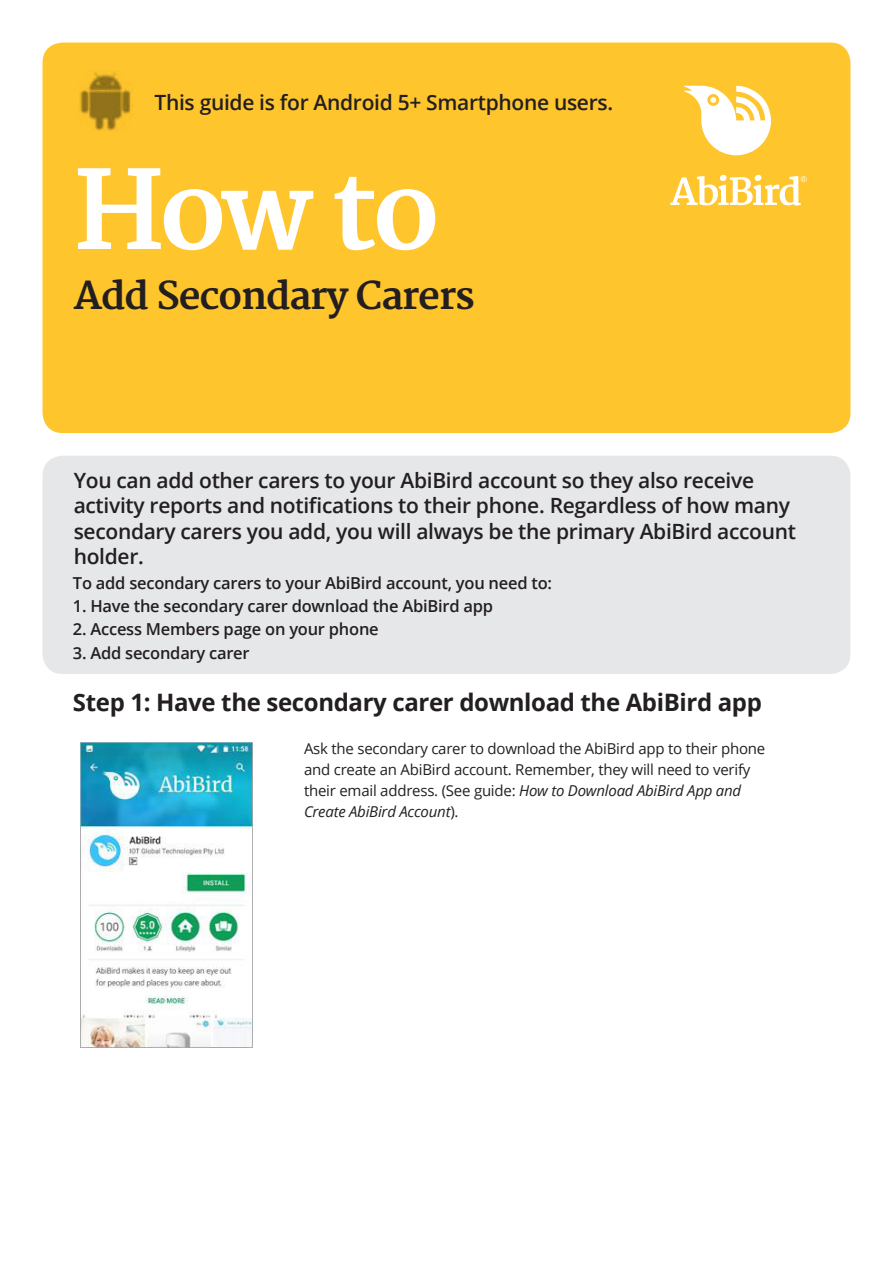
<style>
.page{position:relative;width:893px;height:1263px;background:#fff}
.page>*{position:absolute;margin:0;border:0;box-sizing:border-box;transform-origin:0 0}
.t1{font:700 106.5px "Merriweather";color:#fff}
.t2{font:700 37.5px "Merriweather";letter-spacing:-.03em;color:#231f20}
.Step_heads{font:700 24px "Open Sans";letter-spacing:-.015em;color:#231f20}
.Bold_Subs{font:600 21px/25.5px "Open Sans";letter-spacing:-.015em;color:#231f20}
.Bold_Subs-2{font:600 16.5px "Open Sans";letter-spacing:-.015em;color:#231f20}
.Main_copy{font:15px/21px "Open Sans";letter-spacing:-.015em;color:#231f20}
.s1{font-style:italic}
</style>
<div class="page">
<div style="left:43px;top:43px;width:807px;height:390px;background:#ffc52d;border-radius:20px"></div>
<svg style="left:684px;top:86px;width:87px;height:69px"></svg>
<svg style="left:670px;top:175px;width:137px;height:30px"></svg>
<div style="left:43px;top:456px;width:807px;height:218px;background:#e6e7e9;border-radius:20px"></div>
<img style="left:80px;top:742px;width:172px;height:305px">
<img style="left:80px;top:72px;width:51px;height:59px">
<p class="Bold_Subs" style="left:154px;top:89px;width:460px">This guide is for Android 5+ Smartphone users.</p>
<p class="t1" style="left:74px;top:149px;width:367px">How to</p>
<p class="t2" style="left:74px;top:274px;width:403px">Add Secondary Carers</p>
<p class="Bold_Subs" style="left:74px;top:467px;width:724px">You can add other carers to your AbiBird account so they also receive activity reports and notifications to their phone. Regardless of how many secondary carers you add, you will always be the primary AbiBird account holder.</p>
<p class="Bold_Subs-2" style="left:73px;top:572px;width:481px">To add secondary carers to your AbiBird account, you need to:</p>
<p class="Bold_Subs-2" style="left:73px;top:595px;width:422px">1. Have the secondary carer download the AbiBird app</p>
<p class="Bold_Subs-2" style="left:73px;top:618px;width:307px">2. Access Members page on your phone</p>
<p class="Bold_Subs-2" style="left:73px;top:641px;width:178px">3. Add secondary carer</p>
<p class="Step_heads" style="left:73px;top:685px;width:690px">Step 1: Have the secondary carer download the AbiBird app</p>
<p class="Main_copy" style="left:304px;top:737px;width:463px">Ask the secondary carer to download the AbiBird app to their phone and create an AbiBird account. Remember, they will need to verify their email address. (See guide: <span class="s1">How to Download AbiBird App and Create AbiBird Account</span>).</p>
</div>
